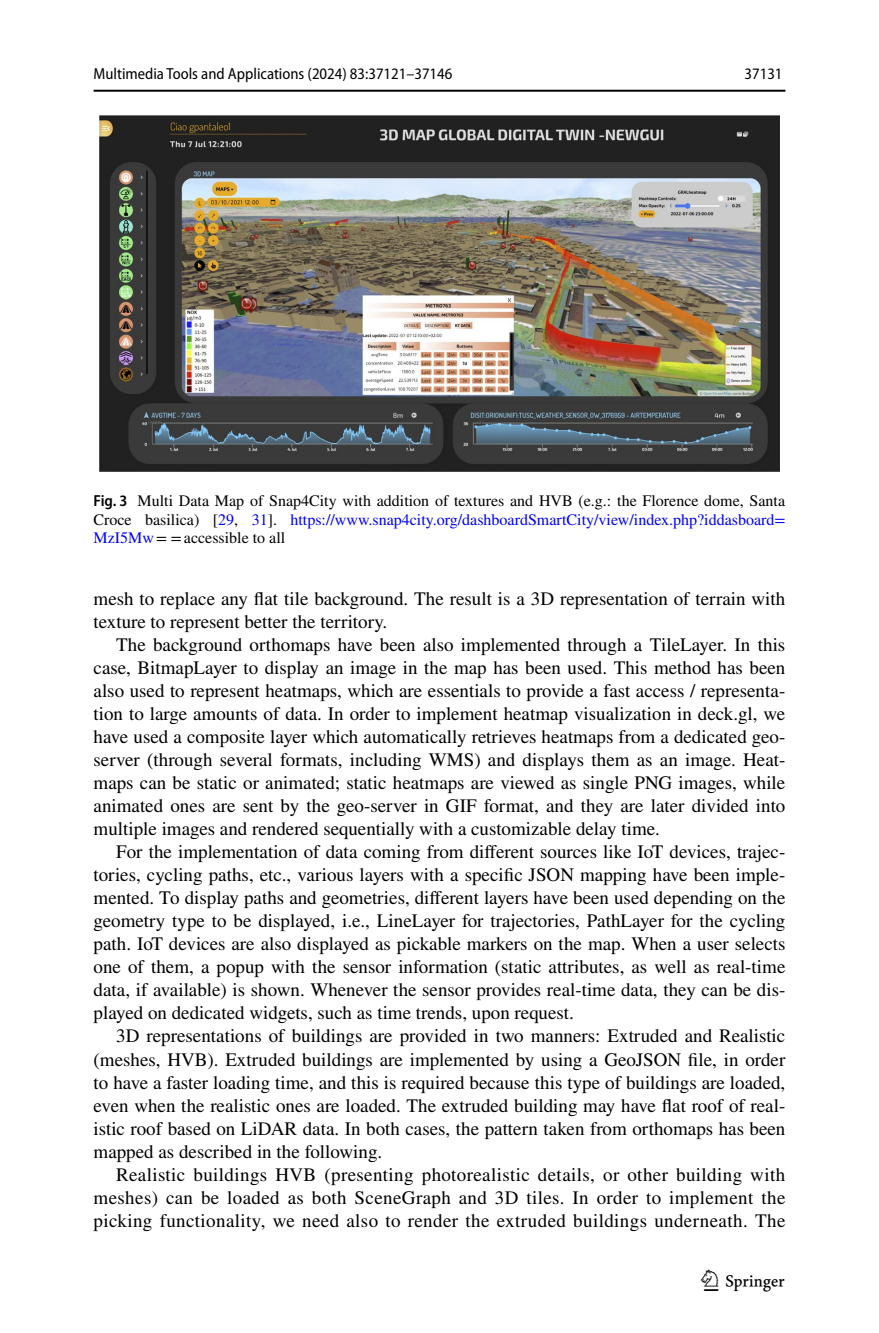
<style>
.page{position:relative;width:879px;height:1333px;background:#fff}
.page>*{position:absolute;margin:0;border:0;box-sizing:border-box;transform-origin:0 0}
.t1{font:30px "Springnew Regular 5";color:#000}
.t2{font:19px/23px "STIX";color:#000;text-align:justify}
.t3{font:16px/18.4px "STIX";color:#000;text-align:justify}
.t4{font:semi-condensed 16px "Myriad Pro";color:#000}
.s1{font-family:"Myriad Pro";font-weight:600;font-stretch:semi-condensed}
.s2{color:#00f}
</style>
<div class="page">
<hr style="left:94px;top:90px;width:691px;height:2px;background:#000">
<img style="left:99px;top:116px;width:680px;height:355px">
<p class="t4" style="left:94px;top:65px;width:360px">Multimedia Tools and Applications (2024) 83:37121–37146</p>
<p class="t4" style="left:744px;top:65px;width:39px">37131</p>
<p class="t3" style="left:94px;top:492px;width:693px"><span class="s1">Fig. 3</span> Multi Data Map of Snap4City with addition of textures and HVB (e.g.: the Florence dome, Santa Croce basilica) [<span class="s2">29</span>, <span class="s2">31</span>]. <span class="s2">https://www.snap4city.org/dashboardSmartCity/view/index.php?iddasboard= MzI5Mw</span>= =accessible to all</p>
<p class="t2" style="left:94px;top:588px;width:693px">mesh to replace any flat tile background. The result is a 3D representation of terrain with texture to represent better the territory.</p>
<p class="t2" style="left:94px;top:634px;width:693px;text-indent:23px">The background orthomaps have been also implemented through a TileLayer. In this case, BitmapLayer to display an image in the map has been used. This method has been also used to represent heatmaps, which are essentials to provide a fast access / representa&shy;tion to large amounts of data. In order to implement heatmap visualization in deck.gl, we have used a composite layer which automatically retrieves heatmaps from a dedicated geo&shy;server (through several formats, including WMS) and displays them as an image. Heat&shy;maps can be static or animated; static heatmaps are viewed as single PNG images, while animated ones are sent by the geo-server in GIF format, and they are later divided into multiple images and rendered sequentially with a customizable delay time.</p>
<p class="t2" style="left:94px;top:841px;width:693px;text-indent:23px">For the implementation of data coming from different sources like IoT devices, trajec&shy;tories, cycling paths, etc., various layers with a specific JSON mapping have been imple&shy;mented. To display paths and geometries, different layers have been used depending on the geometry type to be displayed, i.e., LineLayer for trajectories, PathLayer for the cycling path. IoT devices are also displayed as pickable markers on the map. When a user selects one of them, a popup with the sensor information (static attributes, as well as real-time data, if available) is shown. Whenever the sensor provides real-time data, they can be dis&shy;played on dedicated widgets, such as time trends, upon request.</p>
<p class="t2" style="left:94px;top:1025px;width:693px;text-indent:23px">3D representations of buildings are provided in two manners: Extruded and Realistic (meshes, HVB). Extruded buildings are implemented by using a GeoJSON file, in order to have a faster loading time, and this is required because this type of buildings are loaded, even when the realistic ones are loaded. The extruded building may have flat roof of real&shy;istic roof based on LiDAR data. In both cases, the pattern taken from orthomaps has been mapped as described in the following.</p>
<p class="t2" style="left:94px;top:1163px;width:693px;text-indent:23px">Realistic buildings HVB (presenting photorealistic details, or other building with meshes) can be loaded as both SceneGraph and 3D tiles. In order to implement the picking functionality, we need also to render the extruded buildings underneath. The</p>
<h1 class="t1" style="left:704px;top:1269px;width:83px">1 3</h1>
</div>
